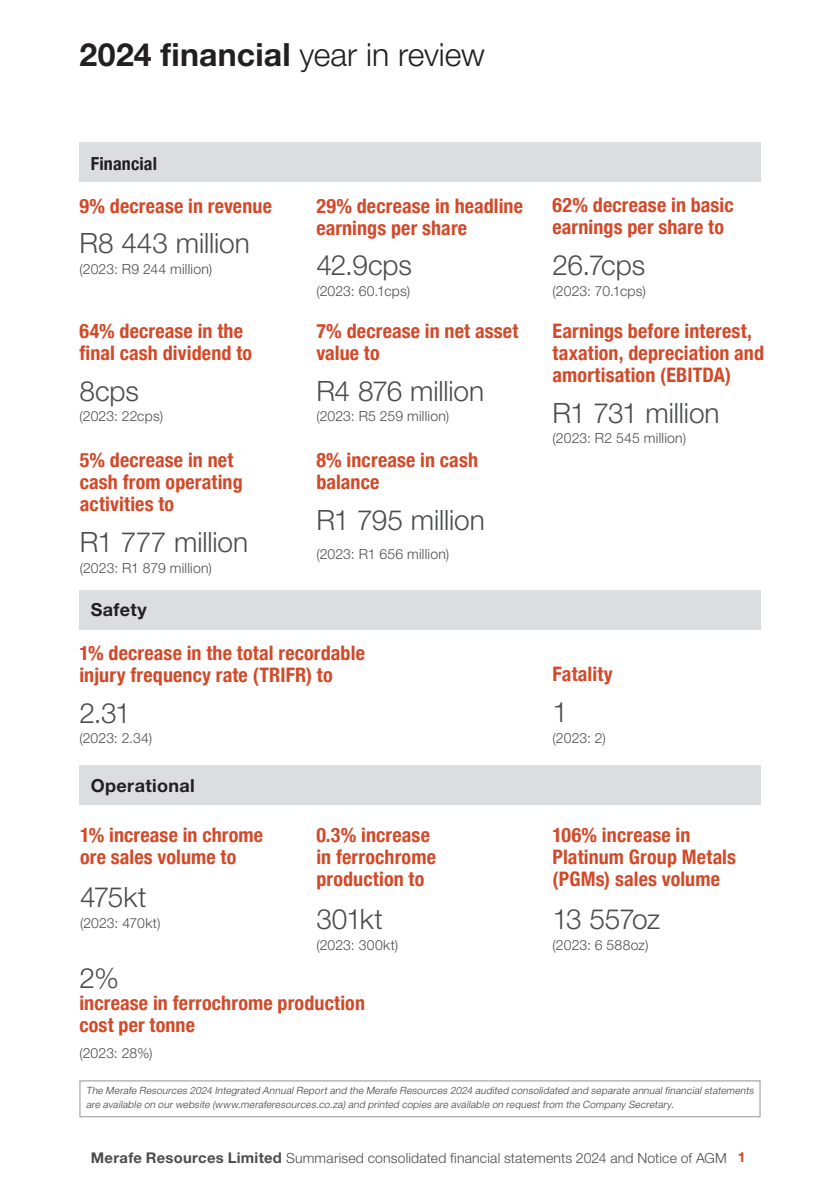
<style>
.page{position:relative;width:840px;height:1191px;background:#fff}
.page>*{position:absolute;margin:0;border:0;box-sizing:border-box;transform-origin:0 0}
.t1{font:700 32px "Helvetica Neue LT Std";letter-spacing:.005em;color:#231f20}
.t2{font:300 28px "Helvetica Neue LT Std";letter-spacing:-.005em;color:#4b4c4d}
.t3{font:700 condensed 20px/22px "Helvetica Neue";letter-spacing:.005em;color:#d24a29}
.t4{font:700 18px "Helvetica Neue LT Std";letter-spacing:.02em;color:#231f20}
.t5{font:700 condensed 18px "Helvetica Neue";letter-spacing:.005em;color:#231f20}
.t6{font:300 14px "Helvetica Neue LT Std";letter-spacing:.015em;color:#4b4c4d}
.t7{font:italic 300 10px/14px "Helvetica Neue LT Std";color:#3e3e3f}
.s1{font-weight:300}
.s2{font-weight:700;font-size:14.8px}
.s3{font-weight:700;color:#d04d1b}
</style>
<div class="page">
<div style="left:79px;top:142px;width:681px;height:39px;background:#dcdddf"></div>
<div style="left:79px;top:590px;width:681px;height:39px;background:#dcdddf"></div>
<div style="left:79px;top:765px;width:681px;height:40px;background:#dcdddf"></div>
<div style="left:79px;top:1080px;width:681px;height:37px;border:1px solid #939598"></div>
<h1 class="t1" style="left:79px;top:34px;width:406px">2024 financial <span class="s1">year in review</span></h1>
<p class="t5" style="left:91px;top:149px;width:68px">Financial</p>
<p class="t3" style="left:79px;top:193px;width:194px">9% decrease in revenue</p>
<h2 class="t2" style="left:79px;top:226px;width:172px">R8 443 million</h2>
<p class="t6" style="left:79px;top:261px;width:134px">(2023: R9 244 million)</p>
<p class="t3" style="left:79px;top:318px;width:174px">64% decrease in the final cash dividend to</p>
<h2 class="t2" style="left:79px;top:373px;width:61px">8cps</h2>
<p class="t6" style="left:79px;top:408px;width:85px">(2023: 22cps)</p>
<p class="t3" style="left:80px;top:447px;width:164px">5% decrease in net cash from operating activities to</p>
<h2 class="t2" style="left:80px;top:525px;width:170px">R1 777 million</h2>
<p class="t6" style="left:80px;top:559px;width:134px">(2023: R1 879 million)</p>
<p class="t4" style="left:91px;top:598px;width:58px">Safety</p>
<p class="t3" style="left:316px;top:193px;width:208px">29% decrease in headline earnings per share</p>
<h2 class="t2" style="left:316px;top:248px;width:97px">42.9cps</h2>
<p class="t6" style="left:316px;top:283px;width:95px">(2023: 60.1cps)</p>
<p class="t3" style="left:316px;top:318px;width:203px">7% decrease in net asset value to</p>
<h2 class="t2" style="left:316px;top:373px;width:169px">R4 876 million</h2>
<p class="t6" style="left:316px;top:408px;width:134px">(2023: R5 259 million)</p>
<p class="t3" style="left:316px;top:447px;width:163px">8% increase in cash balance</p>
<h2 class="t2" style="left:316px;top:503px;width:170px">R1 795 million</h2>
<p class="t6" style="left:316px;top:545px;width:134px">(2023: R1 656 million)</p>
<p class="t3" style="left:79px;top:640px;width:287px">1% decrease in the total recordable injury frequency rate (TRIFR) to</p>
<h2 class="t2" style="left:79px;top:695px;width:53px">2.31</h2>
<p class="t6" style="left:79px;top:730px;width:74px">(2023: 2.34)</p>
<p class="t4" style="left:91px;top:774px;width:105px">Operational</p>
<p class="t3" style="left:80px;top:822px;width:184px">1% increase in chrome ore sales volume to</p>
<h2 class="t2" style="left:80px;top:880px;width:68px">475kt</h2>
<p class="t6" style="left:80px;top:914px;width:82px">(2023: 470kt)</p>
<p class="t3" style="left:316px;top:822px;width:121px">0.3% increase in ferrochrome production to</p>
<h2 class="t2" style="left:316px;top:902px;width:68px">301kt</h2>
<p class="t6" style="left:316px;top:936px;width:83px">(2023: 300kt)</p>
<h2 class="t2" style="left:79px;top:960px;width:41px">2%</h2>
<p class="t3" style="left:79px;top:990px;width:287px">increase in ferrochrome production cost per tonne</p>
<p class="t6" style="left:79px;top:1044px;width:75px">(2023: 28%)</p>
<p class="t3" style="left:552px;top:193px;width:182px">62% decrease in basic earnings per share to</p>
<h2 class="t2" style="left:552px;top:248px;width:94px">26.7cps</h2>
<p class="t6" style="left:552px;top:282px;width:95px">(2023: 70.1cps)</p>
<p class="t3" style="left:552px;top:318px;width:213px">Earnings before interest, taxation, depreciation and amortisation (EBITDA)</p>
<h2 class="t2" style="left:552px;top:395px;width:168px">R1 731 million</h2>
<p class="t6" style="left:552px;top:430px;width:135px">(2023: R2 545 million)</p>
<p class="t3" style="left:552px;top:662px;width:62px">Fatality</p>
<h2 class="t2" style="left:552px;top:695px;width:17px">1</h2>
<p class="t6" style="left:552px;top:729px;width:55px">(2023: 2)</p>
<p class="t3" style="left:552px;top:822px;width:185px">106% increase in<br>Platinum Group Metals (PGMs) sales volume</p>
<h2 class="t2" style="left:552px;top:902px;width:109px">13 557oz</h2>
<p class="t6" style="left:552px;top:936px;width:97px">(2023: 6 588oz)</p>
<p class="t7" style="left:86px;top:1083px;width:670px">The Merafe Resources 2024 Integrated Annual Report and the Merafe Resources 2024 audited consolidated and separate annual financial statements are available on our website (www.meraferesources.co.za) and printed copies are available on request from the Company Secretary.</p>
<p class="t6" style="left:91px;top:1149px;width:656px"><span class="s2">Merafe Resources Limited</span> Summarised consolidated financial statements 2024 and Notice of AGM <span class="s3">1</span></p>
</div>
